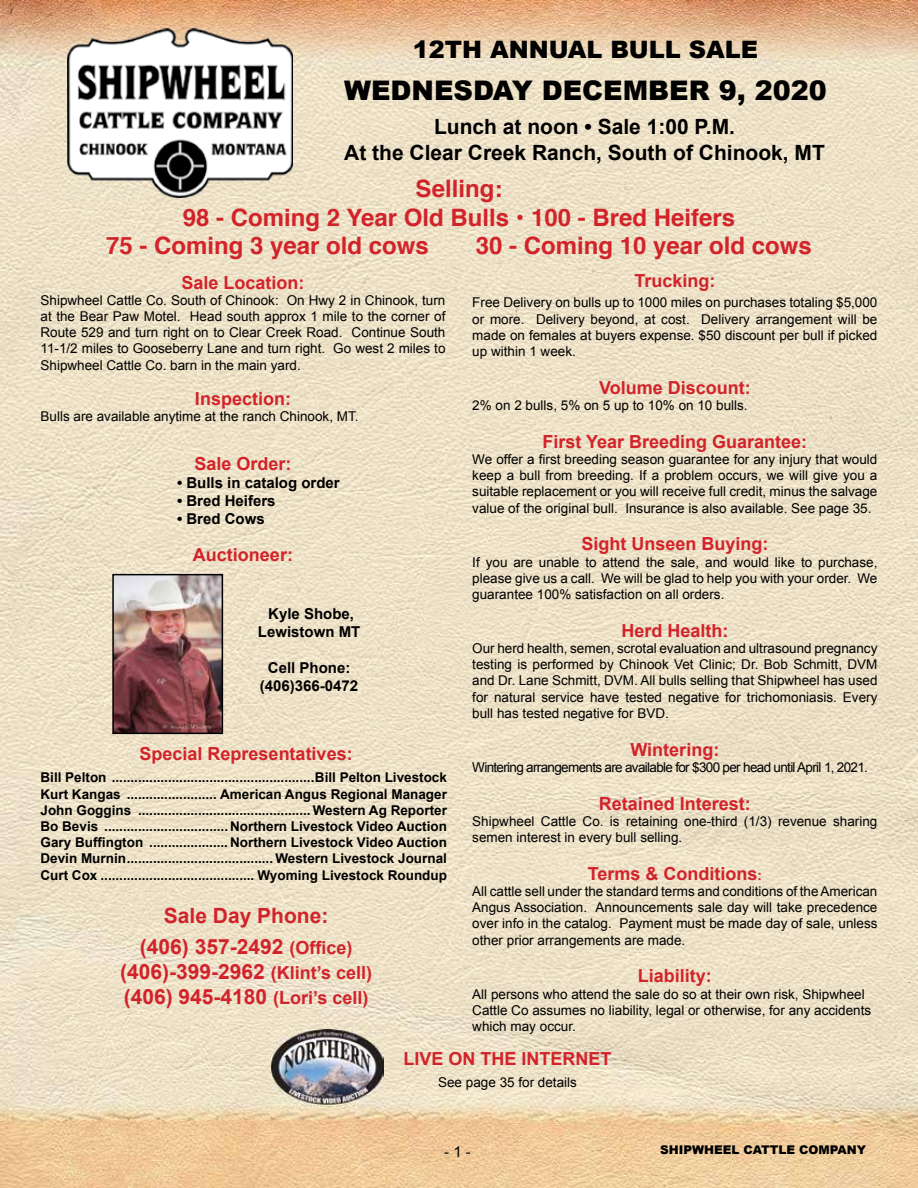
<style>
.page{position:relative;width:918px;height:1188px;background:#fff}
.page>*{position:absolute;margin:0;border:0;box-sizing:border-box;transform-origin:0 0}
.t1{font:900 27px "Arial";color:#000}
.t2{font:700 24px "Helvetica";color:#d2232a}
.t3{font:900 24px "Arial";color:#000}
.t4{font:700 21px/31.2px "Arial";color:#d2232a;text-align:center}
.t5{font:700 21px/25.2px "Arial";color:#000;text-align:center}
.t6{font:700 18px "Arial";color:#d2232a}
.t7{font:700 15px/18px "Arial";color:#000;text-align:center}
.t8{font:15px "Arial";color:#000}
.t9{font:13.5px/16.2px "Arial";color:#000;text-align:justify}
.t10{font:700 13.5px/16.2px "Arial";color:#000;text-align:justify}
.t11{font:13.5px "Arial";letter-spacing:-.05em;color:#000}
.t12{font:900 12px "Arial";color:#000}
.s1{font-size:13.5px}
.s2{font-size:18px}
</style>
<div class="page">
<img style="left:0;top:197px;width:50px;height:991px">
<img style="left:50px;top:197px;width:715px;height:681px">
<img style="left:765px;top:197px;width:153px;height:836px">
<img style="left:50px;top:878px;width:256px;height:310px">
<img style="left:306px;top:878px;width:460px;height:155px">
<img style="left:357px;top:1033px;width:561px;height:155px">
<img style="left:306px;top:1119px;width:51px;height:69px">
<img style="left:0;top:0;width:102px;height:197px">
<img style="left:102px;top:0;width:816px;height:49px">
<img style="left:293px;top:49px;width:625px;height:148px">
<img style="left:102px;top:197px;width:153px;height:1px">
<img style="left:67px;top:28px;width:226px;height:169px">
<img style="left:271px;top:1029px;width:112px;height:90px">
<img style="left:112px;top:574px;width:111px;height:160px">
<h2 class="t3" style="left:413px;top:32px;width:347px">12TH ANNUAL BULL SALE</h2>
<h1 class="t1" style="left:344px;top:70px;width:484px">WEDNESDAY DECEMBER 9, 2020</h1>
<h3 class="t5" style="left:344px;top:115px;width:482px">Lunch at noon • Sale 1:00 P.M.<br>At the Clear Creek Ranch, South of Chinook, MT</h3>
<h2 class="t2" style="left:416px;top:169px;width:88px">Selling:</h2>
<h2 class="t2" style="left:183px;top:198px;width:554px">98 - Coming 2 Year Old Bulls • 100 - Bred Heifers</h2>
<h2 class="t2" style="left:106px;top:227px;width:324px">75 - Coming 3 year old cows</h2>
<h2 class="t2" style="left:476px;top:227px;width:338px">30 - Coming 10 year old cows</h2>
<h3 class="t6" style="left:634px;top:268px;width:83px">Trucking:</h3>
<p class="t9" style="left:472px;top:295px;width:407px">Free Delivery on bulls up to 1000 miles on purchases totaling $5,000 or more. Delivery beyond, at cost. Delivery arrangement will be made on females at buyers expense. $50 discount per bull if picked up within 1 week.</p>
<h3 class="t6" style="left:599px;top:375px;width:153px">Volume Discount:</h3>
<p class="t9" style="left:472px;top:397px;width:277px">2% on 2 bulls, 5% on 5 up to 10% on 10 bulls.</p>
<h3 class="t6" style="left:543px;top:429px;width:266px">First Year Breeding Guarantee:</h3>
<p class="t9" style="left:472px;top:451px;width:407px">We offer a first breeding season guarantee for any injury that would keep a bull from breeding. If a problem occurs, we will give you a suitable replacement or you will receive full credit, minus the salvage value of the original bull. Insurance is also available. See page 35.</p>
<h3 class="t6" style="left:581px;top:532px;width:189px">Sight Unseen Buying:</h3>
<p class="t9" style="left:472px;top:554px;width:407px">If you are unable to attend the sale, and would like to purchase, please give us a call. We will be glad to help you with your order. We guarantee 100% satisfaction on all orders.</p>
<h3 class="t6" style="left:621px;top:618px;width:109px">Herd Health:</h3>
<p class="t9" style="left:472px;top:640px;width:407px">Our herd health, semen, scrotal evaluation and ultrasound pregnancy testing is performed by Chinook Vet Clinic; Dr. Bob Schmitt, DVM and Dr. Lane Schmitt, DVM. All bulls selling that Shipwheel has used for natural service have tested negative for trichomoniasis. Every bull has tested negative for BVD.</p>
<h3 class="t6" style="left:630px;top:737px;width:90px">Wintering:</h3>
<p class="t11" style="left:472px;top:758px;width:397px">Wintering arrangements are available for $300 per head until April 1, 2021.</p>
<h3 class="t6" style="left:599px;top:791px;width:154px">Retained Interest:</h3>
<p class="t9" style="left:472px;top:813px;width:407px">Shipwheel Cattle Co. is retaining one-third (1/3) revenue sharing semen interest in every bull selling.</p>
<h3 class="t6" style="left:588px;top:861px;width:176px">Terms &amp; Conditions<span class="s1">:</span></h3>
<p class="t9" style="left:472px;top:883px;width:407px">All cattle sell under the standard terms and conditions of the American Angus Association. Announcements sale day will take precedence over info in the catalog. Payment must be made day of sale, unless other prior arrangements are made.</p>
<h3 class="t6" style="left:638px;top:964px;width:76px">Liability:</h3>
<p class="t9" style="left:472px;top:986px;width:400px;text-align:left">All persons who attend the sale do so at their own risk, Shipwheel<br>Cattle Co assumes no liability, legal or otherwise, for any accidents which may occur.</p>
<h3 class="t6" style="left:404px;top:1047px;width:210px">LIVE ON THE INTERNET</h3>
<p class="t9" style="left:438px;top:1074px;width:140px">See page 35 for details</p>
<h3 class="t6" style="left:181px;top:270px;width:125px">Sale Location:</h3>
<p class="t9" style="left:40px;top:292px;width:407px">Shipwheel Cattle Co. South of Chinook: On Hwy 2 in Chinook, turn at the Bear Paw Motel. Head south approx 1 mile to the corner of Route 529 and turn right on to Clear Creek Road. Continue South 11-1/2 miles to Gooseberry Lane and turn right. Go west 2 miles to Shipwheel Cattle Co. barn in the main yard.</p>
<h3 class="t6" style="left:195px;top:386px;width:98px">Inspection:</h3>
<p class="t9" style="left:40px;top:408px;width:320px">Bulls are available anytime at the ranch Chinook, MT.</p>
<h3 class="t6" style="left:194px;top:452px;width:99px">Sale Order:</h3>
<p class="t7" style="left:177px;top:474px;width:164px">• Bulls in catalog order</p>
<p class="t7" style="left:177px;top:492px;width:100px">• Bred Heifers</p>
<p class="t7" style="left:177px;top:510px;width:89px">• Bred Cows</p>
<h3 class="t6" style="left:193px;top:542px;width:102px">Auctioneer:</h3>
<p class="t7" style="left:258px;top:605px;width:104px">Kyle Shobe,<br>Lewistown MT</p>
<p class="t7" style="left:260px;top:659px;width:100px">Cell Phone: (406)366-0472</p>
<h3 class="t6" style="left:140px;top:742px;width:215px">Special Representatives:</h3>
<p class="t10" style="left:40px;top:770px;width:408px">Bill Pelton ......................................................Bill Pelton Livestock Kurt Kangas ........................ American Angus Regional Manager John Goggins ..............................................Western Ag Reporter Bo Bevis ................................. Northern Livestock Video Auction Gary Buffington ..................... Northern Livestock Video Auction Devin Murnin ....................................... Western Livestock Journal Curt Cox ......................................... Wyoming Livestock Roundup</p>
<h3 class="t4" style="left:140px;top:900px;width:214px">Sale Day Phone: (406) 357-2492 <span class="s2">(Office)</span></h3>
<h3 class="t4" style="left:120px;top:960px;width:253px;line-height:25.2px;text-align:left">(406)-399-2962 <span class="s2">(Klint’s cell) </span>(406) 945-4180 <span class="s2">(Lori’s cell)</span></h3>
<p class="t8" style="left:444px;top:1141px;width:28px">- 1 -</p>
<p class="t12" style="left:660px;top:1141px;width:208px">SHIPWHEEL CATTLE COMPANY</p>
</div>
